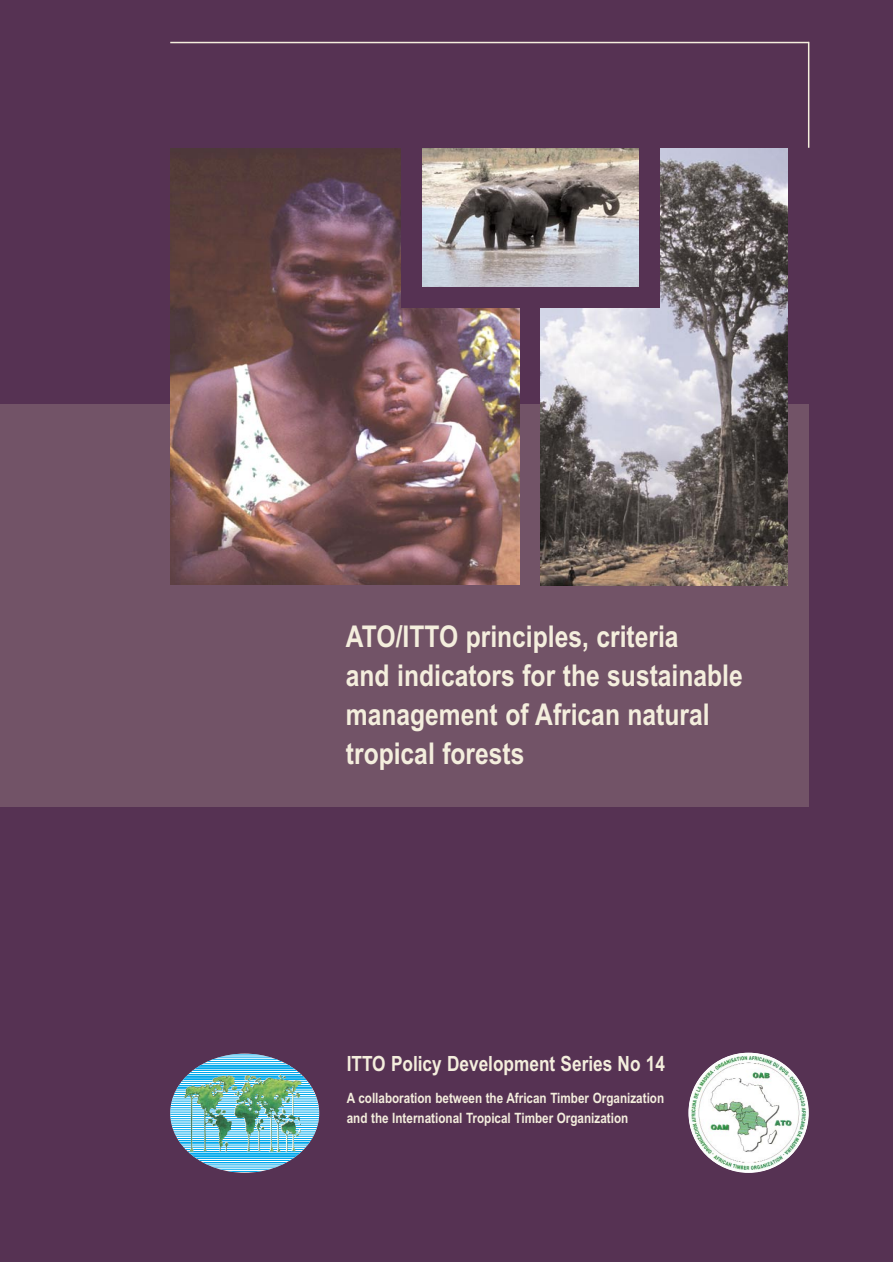
<style>
.page{position:relative;width:893px;height:1262px;background:#fff}
.page>*{position:absolute;margin:0;border:0;box-sizing:border-box;transform-origin:0 0}
.t1{font:700 30px/39px "Arial Narrow";color:#f4eedd}
.t2{font:700 21px "Arial Narrow";color:#f4eedd}
.t3{font:700 14.25px/19.5px "Arial Narrow";color:#f4eedd}
</style>
<div class="page">
<div style="left:0;top:0;width:892px;height:1262px;background:#563253"></div>
<hr style="left:170px;top:42px;width:638px;height:1px;background:#f4eedd">
<hr style="left:807px;top:42px;width:2px;height:106px;background:#f4eedd">
<div style="left:0;top:404px;width:808px;height:403px;background:#725367"></div>
<img style="left:170px;top:148px;width:349px;height:436px">
<img style="left:540px;top:148px;width:247px;height:437px">
<svg style="left:170px;top:1053px;width:149px;height:119px"></svg>
<img style="left:170px;top:1054px;width:149px;height:86px">
<hr style="left:170px;top:1120px;width:148px;height:1px;background:#00a9ec">
<hr style="left:170px;top:1122px;width:148px;height:1px;background:#00a9ec">
<hr style="left:170px;top:1125px;width:147px;height:1px;background:#00a9ec">
<hr style="left:171px;top:1127px;width:146px;height:1px;background:#00a9ec">
<hr style="left:170px;top:1116px;width:149px;height:1px;background:#00a9ec">
<hr style="left:170px;top:1118px;width:148px;height:1px;background:#00a9ec">
<hr style="left:176px;top:1140px;width:135px;height:1px;background:#00a9ec">
<hr style="left:205px;top:1166px;width:77px;height:1px;background:#00a9ec">
<hr style="left:210px;top:1169px;width:68px;height:1px;background:#00a9ec">
<hr style="left:198px;top:1162px;width:92px;height:1px;background:#00a9ec">
<hr style="left:201px;top:1164px;width:85px;height:1px;background:#00a9ec">
<hr style="left:178px;top:1142px;width:132px;height:1px;background:#00a9ec">
<hr style="left:179px;top:1144px;width:130px;height:1px;background:#00a9ec">
<hr style="left:216px;top:1171px;width:56px;height:1px;background:#00a9ec">
<hr style="left:181px;top:1147px;width:126px;height:1px;background:#00a9ec">
<hr style="left:182px;top:1149px;width:123px;height:1px;background:#00a9ec">
<hr style="left:184px;top:1151px;width:119px;height:1px;background:#00a9ec">
<hr style="left:187px;top:1153px;width:114px;height:1px;background:#00a9ec">
<hr style="left:189px;top:1155px;width:110px;height:1px;background:#00a9ec">
<hr style="left:191px;top:1158px;width:105px;height:1px;background:#00a9ec">
<hr style="left:194px;top:1160px;width:99px;height:1px;background:#00a9ec">
<img style="left:271px;top:1074px;width:30px;height:78px">
<img style="left:688px;top:1052px;width:120px;height:120px;border-radius:50%">
<div style="left:401px;top:103px;width:258px;height:205px;background:#563253"></div>
<img style="left:422px;top:148px;width:215px;height:139px">
<p class="t1" style="left:346px;top:619px;width:398px">ATO/ITTO principles, criteria<br>and indicators for the sustainable management of African natural tropical forests</p>
<p class="t2" style="left:346px;top:1056px;width:319px">ITTO Policy Development Series No 14</p>
<p class="t3" style="left:346px;top:1090px;width:319px">A collaboration between the African Timber Organization and the International Tropical Timber Organization</p>
</div>
